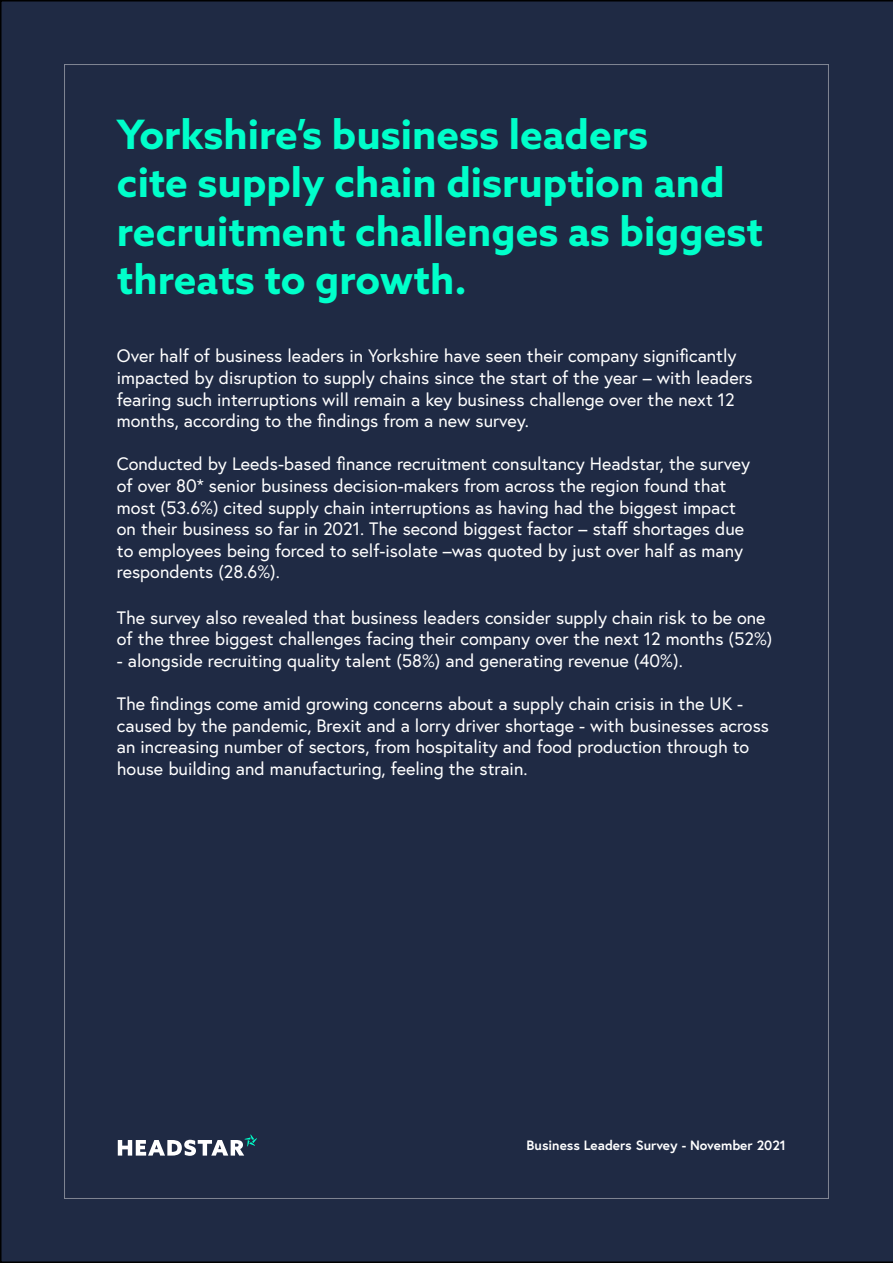
<style>
.page{position:relative;width:893px;height:1263px;background:#1f2a44}
.page>*{position:absolute;margin:0;border:0;box-sizing:border-box;transform-origin:0 0}
.t1{font:700 40.5px/48.6px "Azo Sans";color:#00ffca}
.t2{font:18px/21.6px "Europa";color:#fff}
.t3{font:700 13.5px "Europa";color:#fff}
</style>
<div class="page">
<svg style="left:118px;top:1134px;width:139px;height:22px"></svg>
<p class="t1" style="left:117px;top:109px;width:648px">Yorkshire’s business leaders<br>cite supply chain disruption and recruitment challenges as biggest threats to growth.</p>
<p class="t2" style="left:117px;top:345px;width:637px">Over half of business leaders in Yorkshire have seen their company significantly impacted by disruption to supply chains since the start of the year – with leaders fearing such interruptions will remain a key business challenge over the next 12 months, according to the findings from a new survey.</p>
<p class="t2" style="left:117px;top:453px;width:635px">Conducted by Leeds-based finance recruitment consultancy Headstar, the survey of over 80* senior business decision-makers from across the region found that most (53.6%) cited supply chain interruptions as having had the biggest impact on their business so far in 2021. The second biggest factor – staff shortages due to employees being forced to self-isolate –was quoted by just over half as many respondents (28.6%).</p>
<p class="t2" style="left:117px;top:606px;width:657px">The survey also revealed that business leaders consider supply chain risk to be one of the three biggest challenges facing their company over the next 12 months (52%)</p>
<p class="t2" style="left:117px;top:649px;width:567px">- alongside recruiting quality talent (58%) and generating revenue (40%).</p>
<p class="t2" style="left:117px;top:692px;width:654px">The findings come amid growing concerns about a supply chain crisis in the UK - caused by the pandemic, Brexit and a lorry driver shortage - with businesses across an increasing number of sectors, from hospitality and food production through to house building and manufacturing, feeling the strain.</p>
<p class="t3" style="left:527px;top:1136px;width:261px">Business Leaders Survey - November 2021</p>
</div>
